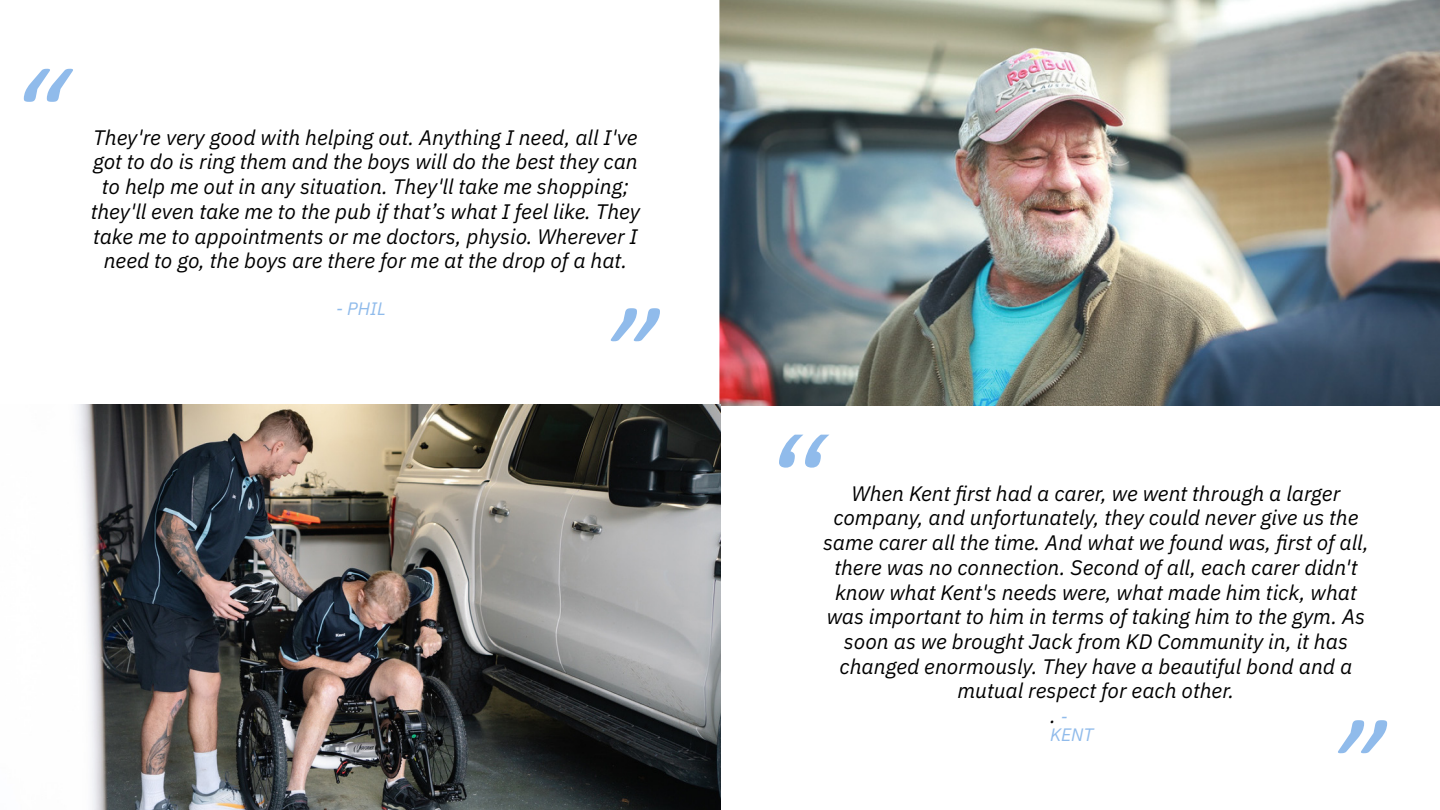
<style>
.page{position:relative;width:1440px;height:810px;background:#fff}
.page>*{position:absolute;margin:0;border:0;box-sizing:border-box;transform-origin:0 0}
.t1{font:italic 132px "Calibri";color:#90bbeb}
.t2{font:italic 132px "IBM Plex Sans";color:#90bbeb}
.t3{font:italic 21px/24.8px "IBM Plex Sans";color:#000;text-align:center}
.t4{font:italic 18px "IBM Plex Sans";color:#90bbeb}
.s1{font-size:18px;color:#90bbeb}
</style>
<div class="page">
<img style="left:720px;top:0;width:720px;height:405px">
<img style="left:77px;top:405px;width:643px;height:405px">
<h1 class="t1" style="left:9px;top:24px;width:57px">“</h1>
<p class="t3" style="left:91px;top:123px;width:551px">They're very good with helping out. Anything I need, all I've got to do is ring them and the boys will do the best they can to help me out in any situation. They'll take me shopping; they'll even take me to the pub if that’s what I feel like. They take me to appointments or me doctors, physio. Wherever I need to go, the boys are there for me at the drop of a hat.</p>
<p class="t4" style="left:336px;top:295px;width:51px">- PHIL</p>
<h1 class="t1" style="left:675px;top:386px;width:57px;rotate:-180deg">“</h1>
<h1 class="t2" style="left:761px;top:384px;width:64px">“</h1>
<p class="t3" style="left:823px;top:479px;width:547px">When Kent first had a carer, we went through a larger company, and unfortunately, they could never give us the same carer all the time. And what we found was, first of all, there was no connection. Second of all, each carer didn't know what Kent's needs were, what made him tick, what was important to him in terms of taking him to the gym. As soon as we brought Jack from KD Community in, it has changed enormously. They have a beautiful bond and a mutual respect for each other.</p>
<p class="t3" style="left:1050px;top:702px;width:19px">. <span class="s1">-</span></p>
<p class="t4" style="left:1050px;top:721px;width:45px">KENT</p>
<h1 class="t1" style="left:1402px;top:798px;width:57px;rotate:-180deg">“</h1>
</div>
